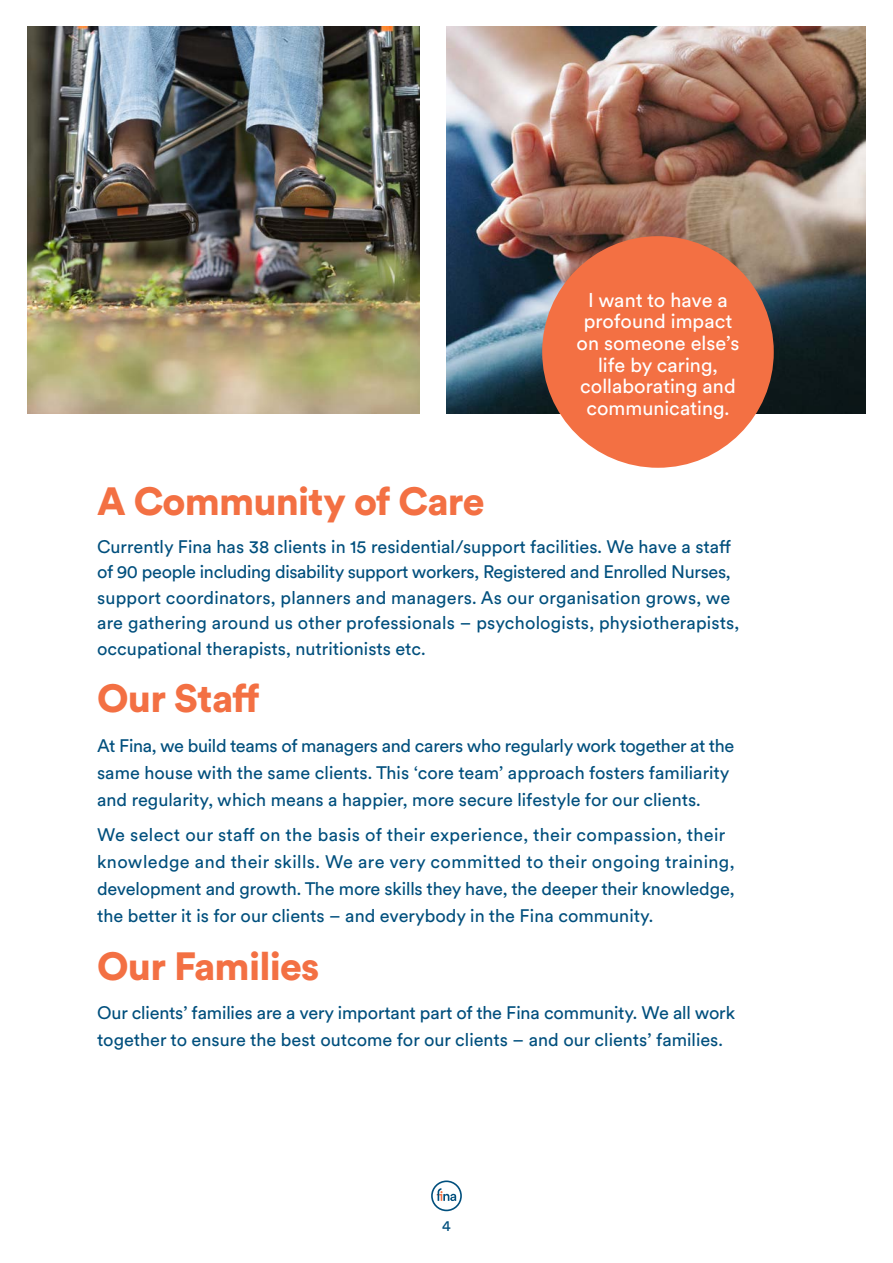
<style>
.page{position:relative;width:893px;height:1263px;background:#fff}
.page>*{position:absolute;margin:0;border:0;box-sizing:border-box;transform-origin:0 0}
.t1{font:900 39px "Circular Std";letter-spacing:-.02em;color:#f37043}
.t2{font:19.8px/21.6px "Circular XX";color:#fff;text-align:center}
.t3{font:18px/27px "Circular XX";color:#004f7d}
.t4{font:15px "Circular XX";color:#004f7d}
</style>
<div class="page">
<img style="left:446px;top:27px;width:420px;height:386px">
<img style="left:27px;top:27px;width:392px;height:386px">
<div style="left:542px;top:236px;width:232px;height:232px;background:#f37043;border-radius:50%"></div>
<svg style="left:432px;top:1181px;width:29px;height:29px"></svg>
<div style="left:431px;top:1180px;width:31px;height:31px;border:2px solid #004f7d;border-radius:50%"></div>
<svg style="left:437px;top:1188px;width:19px;height:13px"></svg>
<p class="t2" style="left:576px;top:288px;width:164px">I want to have a profound impact on someone else’s life by caring, collaborating and communicating.</p>
<h1 class="t1" style="left:97px;top:475px;width:389px">A Community of Care</h1>
<p class="t3" style="left:97px;top:533px;width:644px;line-height:25.5px">Currently Fina has 38 clients in 15 residential/support facilities. We have a staff of 90 people including disability support workers, Registered and Enrolled Nurses, support coordinators, planners and managers. As our organisation grows, we are gathering around us other professionals – psychologists, physiotherapists, occupational therapists, nutritionists etc.</p>
<h1 class="t1" style="left:97px;top:672px;width:164px">Our Staff</h1>
<p class="t3" style="left:97px;top:731px;width:639px">At Fina, we build teams of managers and carers who regularly work together at the same house with the same clients. This ‘core team’ approach fosters familiarity and regularity, which means a happier, more secure lifestyle for our clients.</p>
<p class="t3" style="left:97px;top:821px;width:639px">We select our staff on the basis of their experience, their compassion, their knowledge and their skills. We are very committed to their ongoing training, development and growth. The more skills they have, the deeper their knowledge, the better it is for our clients – and everybody in the Fina community.</p>
<h1 class="t1" style="left:97px;top:940px;width:224px">Our Families</h1>
<p class="t3" style="left:97px;top:999px;width:639px">Our clients’ families are a very important part of the Fina community. We all work together to ensure the best outcome for our clients – and our clients’ families.</p>
<p class="t4" style="left:442px;top:1215px;width:10px">4</p>
</div>
